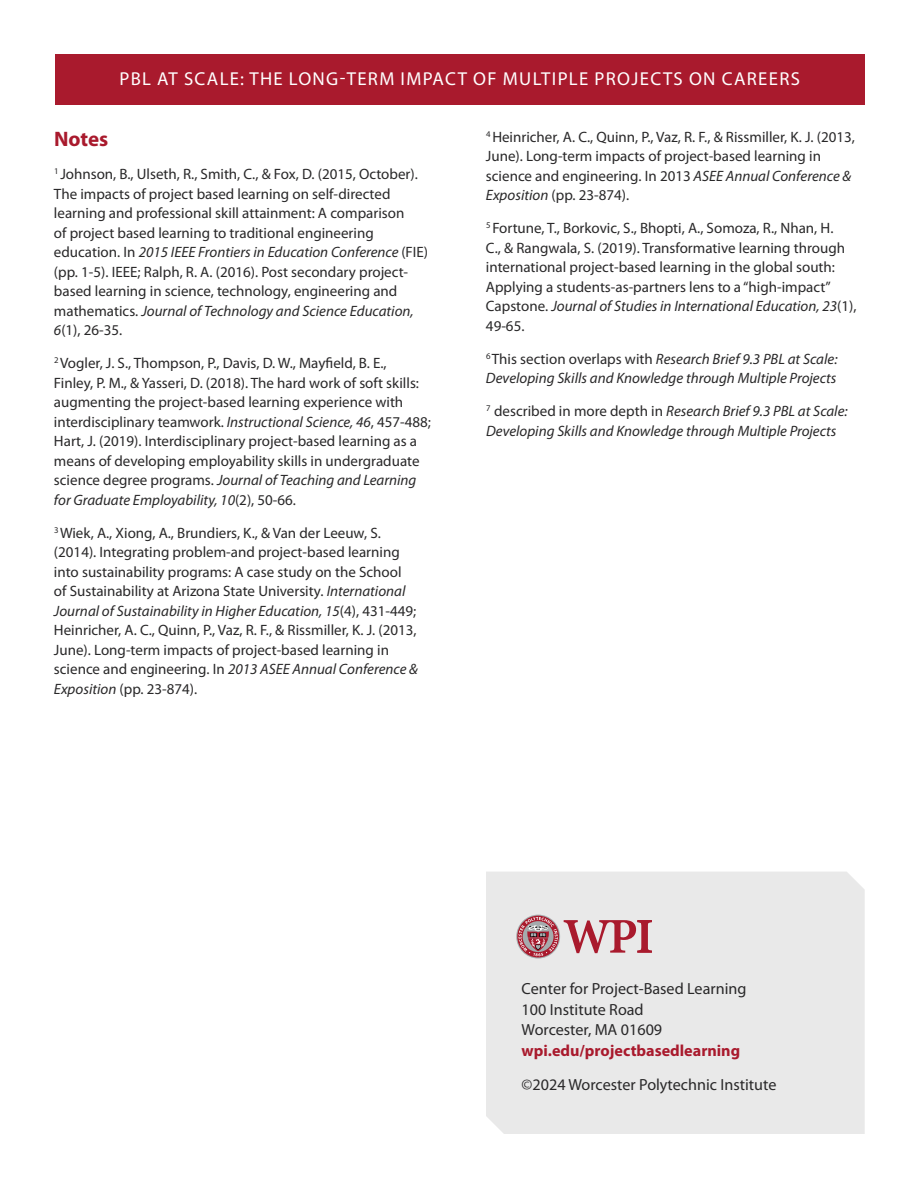
<style>
.page{position:relative;width:918px;height:1188px;background:#fff}
.page>*{position:absolute;margin:0;border:0;box-sizing:border-box;transform-origin:0 0}
.t1{font:700 21px "Myriad Pro";color:#a91a2d}
.t2{font:18.75px "Myriad Pro";letter-spacing:.07em;color:#fff}
.t3{font:16.2px/20.5px "Myriad Pro";color:#292829}
.t4{font:700 16.2px "Myriad Pro";color:#a91a2d}
.t5{font:15px/19.5px "Myriad Pro";color:#292829}
.t6{font:italic 15px/19.5px "Myriad Pro";color:#292829}
.s1{font-style:italic}
.s2{font-style:normal}
</style>
<div class="page">
<div style="left:55px;top:54px;width:810px;height:51px;background:#a91a2d"></div>
<div style="left:486px;top:872px;width:379px;height:262px;background:#e9e9e9"></div>
<svg style="left:516px;top:915px;width:44px;height:44px"></svg>
<svg style="left:517px;top:916px;width:135px;height:41px;background:#cb9ba1"></svg>
<p class="t2" style="left:119px;top:67px;width:682px">PBL AT SCALE: THE LONG-TERM IMPACT OF MULTIPLE PROJECTS ON CAREERS</p>
<h1 class="t1" style="left:54px;top:126px;width:56px">Notes</h1>
<p class="t5" style="left:54px;top:164px;width:376px"><sup>1</sup> Johnson, B., Ulseth, R., Smith, C., &amp; Fox, D. (2015, October).<br>The impacts of project based learning on self-directed learning and professional skill attainment: A comparison<br>of project based learning to traditional engineering education. In <span class="s1">2015 IEEE Frontiers in Education Conference</span> (FIE) (pp. 1-5). IEEE; Ralph, R. A. (2016). Post secondary project&shy;based learning in science, technology, engineering and mathematics. <span class="s1">Journal of Technology and Science Education, 6</span>(1), 26-35.</p>
<p class="t5" style="left:54px;top:353px;width:379px"><sup>2</sup> Vogler, J. S., Thompson, P., Davis, D. W., Mayfield, B. E.,<br>Finley, P. M., &amp; Yasseri, D. (2018). The hard work of soft skills: augmenting the project-based learning experience with interdisciplinary teamwork. <span class="s1">Instructional Science, 46</span>, 457-488; Hart, J. (2019). Interdisciplinary project-based learning as a means of developing employability skills in undergraduate science degree programs. <span class="s1">Journal of Teaching and Learning for Graduate Employability, 10</span>(2), 50-66.</p>
<p class="t5" style="left:54px;top:523px;width:366px"><sup>3</sup> Wiek, A., Xiong, A., Brundiers, K., &amp; Van der Leeuw, S. (2014). Integrating problem-and project-based learning into sustainability programs: A case study on the School<br>of Sustainability at Arizona State University. <span class="s1">International Journal of Sustainability in Higher Education, 15</span>(4), 431-449; Heinricher, A. C., Quinn, P., Vaz, R. F., &amp; Rissmiller, K. J. (2013, June). Long-term impacts of project-based learning in science and engineering. In <span class="s1">2013 ASEE Annual Conference &amp; Exposition</span> (pp. 23-874).</p>
<p class="t5" style="left:486px;top:127px;width:371px"><sup>4</sup> Heinricher, A. C., Quinn, P., Vaz, R. F., &amp; Rissmiller, K. J. (2013, June). Long-term impacts of project-based learning in science and engineering. In 2013 <span class="s1">ASEE Annual Conference &amp; Exposition</span> (pp. 23-874).</p>
<p class="t5" style="left:486px;top:218px;width:372px"><sup>5</sup> Fortune, T., Borkovic, S., Bhopti, A., Somoza, R., Nhan, H.<br>C., &amp; Rangwala, S. (2019). Transformative learning through international project-based learning in the global south:<br>Applying a students-as-partners lens to a “high-impact” Capstone. <span class="s1">Journal of Studies in International Education, 23</span>(1), 49-65.</p>
<p class="t6" style="left:486px;top:349px;width:353px"><sup>6</sup> <span class="s2">This section overlaps with</span> Research Brief 9.3 PBL at Scale:<br>Developing Skills and Knowledge through Multiple Projects</p>
<p class="t6" style="left:486px;top:401px;width:363px"><sup>7</sup> <span class="s2">described in more depth in</span> Research Brief 9.3 PBL at Scale:<br>Developing Skills and Knowledge through Multiple Projects</p>
<p class="t3" style="left:522px;top:978px;width:226px">Center for Project-Based Learning<br>100 Institute Road<br>Worcester, MA 01609</p>
<p class="t4" style="left:522px;top:1040px;width:220px">wpi.edu/projectbasedlearning</p>
<p class="t3" style="left:522px;top:1074px;width:256px">©2024 Worcester Polytechnic Institute</p>
</div>
